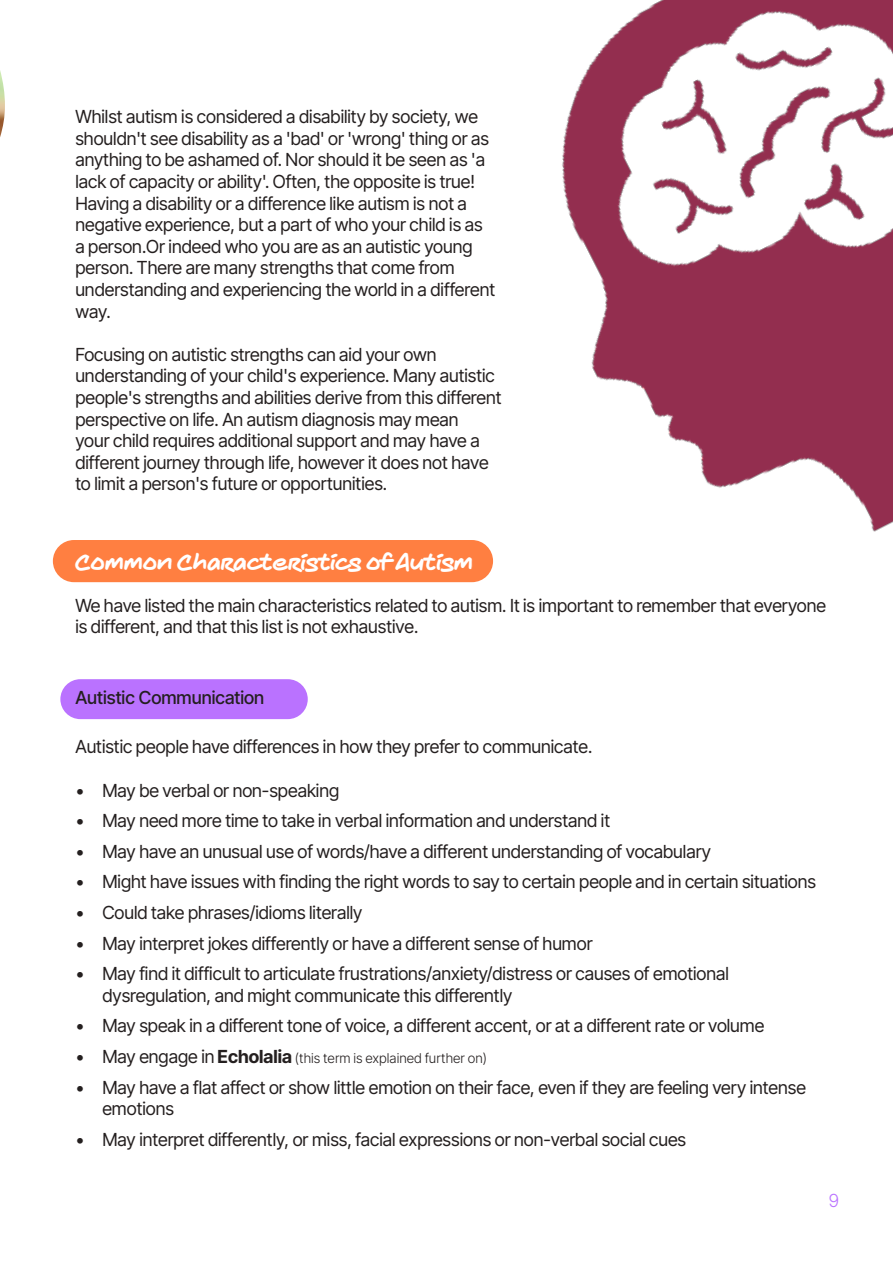
<style>
.page{position:relative;width:893px;height:1263px;background:#fff}
.page>*{position:absolute;margin:0;border:0;box-sizing:border-box;transform-origin:0 0}
.t1{font:22.5px "Marker Makers";color:#fff}
.t2{font:18px/21.6px "Inter Tight";color:#241f1f}
.t3{font:500 18px "Inter Tight";color:#241f1f}
.t4{font:300 18px "Inter Tight";color:#ba72ff}
.t5{font:300 13.5px "Inter Tight";color:#241f1f}
.s1{font-weight:400;font-size:18px}
.s2{font-weight:700;font-size:18px}
</style>
<div class="page">
<img style="left:0;top:70px;width:5px;height:67px">
<img style="left:445px;top:0;width:448px;height:583px">
<div style="left:53px;top:540px;width:440px;height:42px;background:#ff7f41;border-radius:21px"></div>
<div style="left:60px;top:679px;width:248px;height:40px;background:#ba72ff;border-radius:20px"></div>
<p class="t2" style="left:75px;top:105px;width:421px">Whilst autism is considered a disability by society, we shouldn't see disability as a 'bad' or 'wrong' thing or as anything to be ashamed of. Nor should it be seen as 'a lack of capacity or ability'. Often, the opposite is true!<br>Having a disability or a difference like autism is not a negative experience, but a part of who your child is as a person.Or indeed who you are as an autistic young person. There are many strengths that come from understanding and experiencing the world in a different way.</p>
<p class="t2" style="left:75px;top:343px;width:428px">Focusing on autistic strengths can aid your own understanding of your child's experience. Many autistic people's strengths and abilities derive from this different perspective on life. An autism diagnosis may mean<br>your child requires additional support and may have a different journey through life, however it does not have to limit a person's future or opportunities.</p>
<p class="t1" style="left:75px;top:548px;width:400px">Common Characteristics of Autism</p>
<p class="t2" style="left:75px;top:594px;width:752px">We have listed the main characteristics related to autism. It is important to remember that everyone is different, and that this list is not exhaustive.</p>
<p class="t3" style="left:75px;top:684px;width:190px">Autistic Communication</p>
<p class="t2" style="left:75px;top:735px;width:518px">Autistic people have differences in how they prefer to communicate.</p>
<p class="t2" style="left:75px;top:779px;width:265px">• May be verbal or non-speaking</p>
<p class="t2" style="left:75px;top:809px;width:536px">• May need more time to take in verbal information and understand it</p>
<p class="t2" style="left:75px;top:840px;width:637px">• May have an unusual use of words/have a different understanding of vocabulary</p>
<p class="t2" style="left:75px;top:870px;width:742px">• Might have issues with finding the right words to say to certain people and in certain situations</p>
<p class="t2" style="left:75px;top:901px;width:289px">• Could take phrases/idioms literally</p>
<p class="t2" style="left:75px;top:932px;width:519px">• May interpret jokes differently or have a different sense of humor</p>
<p class="t2" style="left:102px;top:962px;width:628px;text-indent:-27px">• May find it difficult to articulate frustrations/anxiety/distress or causes of emotional dysregulation, and might communicate this differently</p>
<p class="t2" style="left:75px;top:1014px;width:690px">• May speak in a different tone of voice, a different accent, or at a different rate or volume</p>
<p class="t5" style="left:75px;top:1048px;width:413px"><span class="s1">• May engage in</span> <span class="s2">Echolalia</span> (this term is explained further on)</p>
<p class="t2" style="left:102px;top:1076px;width:705px;text-indent:-27px">• May have a flat affect or show little emotion on their face, even if they are feeling very intense emotions</p>
<p class="t2" style="left:75px;top:1128px;width:612px">• May interpret differently, or miss, facial expressions or non-verbal social cues</p>
<p class="t4" style="left:829px;top:1187px;width:12px">9</p>
</div>
